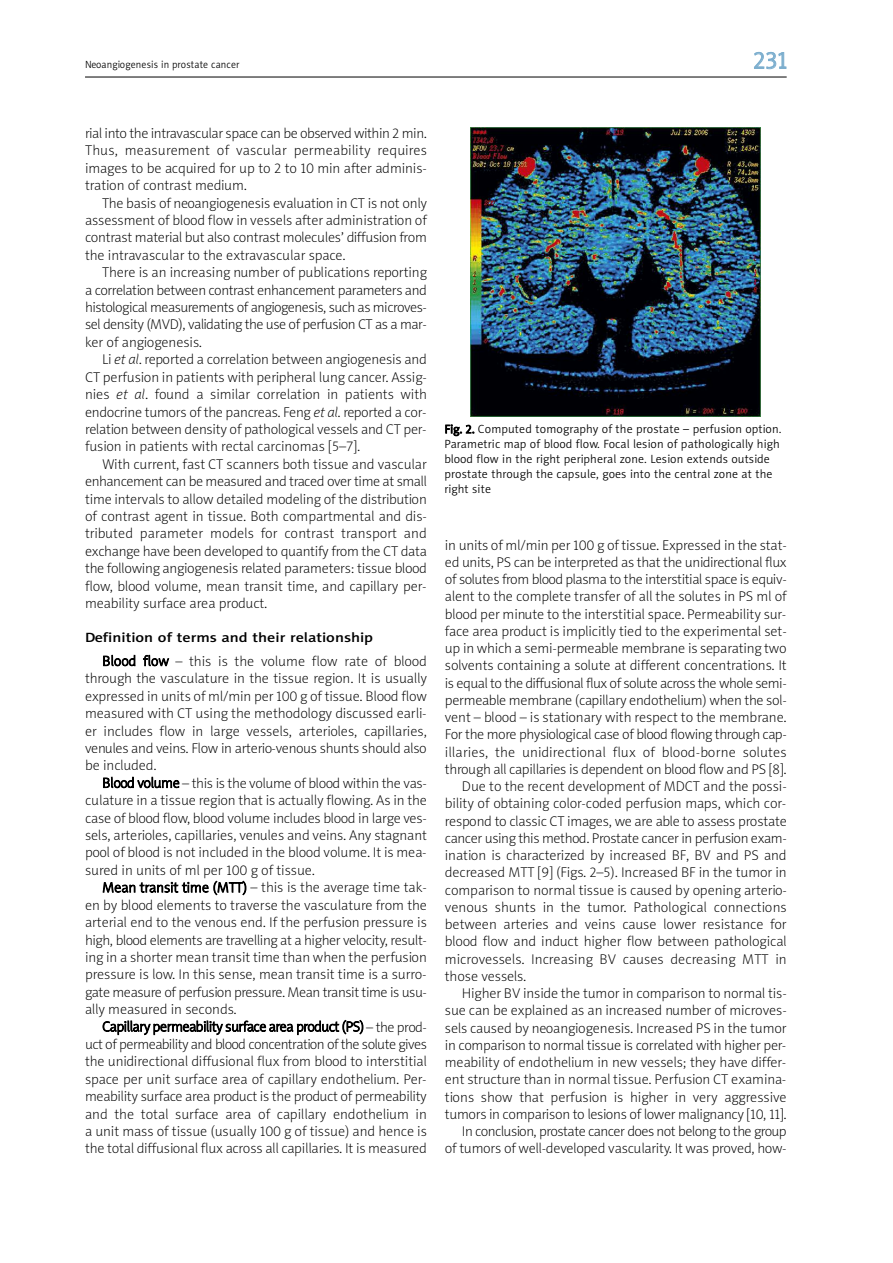
<style>
.page{position:relative;width:893px;height:1263px;background:#fff}
.page>*{position:absolute;margin:0;border:0;box-sizing:border-box;transform-origin:0 0}
.t1{font:24px "Naomi Sans EFNPS Light";color:#7caece}
.t2{font:14.25px/17.4px "Naomi Sans EFNPS Thin";letter-spacing:-.005em;color:#000;text-align:justify}
.t3{font:14.25px "Naomi Sans EFNPS Thin";letter-spacing:-.03em;color:#000}
.t4{font:14.25px "Naomi Sans EFNPS Thin";letter-spacing:-.025em;color:#000}
.t5{font:14.25px "Naomi Sans EFNPS Thin";letter-spacing:.02em;color:#000}
.t6{font:13.5px "Naomi Sans EFNPS Medium";color:#000;scale:1.2 1}
.t7{font:12px/15px "Naomi Sans EFNPS Light";letter-spacing:.015em;color:#000}
.t8{font:10.5px "Naomi Sans EFNPS Light";letter-spacing:.015em;color:#000;scale:.95 1}
.s1{font-style:italic}
</style>
<div class="page">
<hr style="left:85px;top:77px;width:702px;height:1px;background:#000">
<img style="left:471px;top:128px;width:289px;height:289px">
<p class="t8" style="left:85px;top:60px;width:164px">Neoangiogenesis in prostate cancer</p>
<h1 class="t1" style="left:753px;top:51px;width:36px">231</h1>
<p class="t2" style="left:85px;top:126px;width:343px">rial into the intravascular space can be observed within 2 min.<br>Thus, measurement of vascular permeability requires images to be acquired for up to 2 to 10 min after adminis&shy;tration of contrast medium.</p>
<p class="t2" style="left:85px;top:195px;width:343px;text-indent:17px">The basis of neoangiogenesis evaluation in CT is not only assessment of blood flow in vessels after administration of contrast material but also contrast molecules’ diffusion from the intravascular to the extravascular space.</p>
<p class="t2" style="left:85px;top:265px;width:343px;text-indent:17px">There is an increasing number of publications reporting a correlation between contrast enhancement parameters and histological measurements of angiogenesis, such as microves&shy;sel density (MVD), validating the use of perfusion CT as a mar&shy;ker of angiogenesis.</p>
<p class="t2" style="left:85px;top:352px;width:343px;text-indent:17px">Li <span class="s1">et al</span>. reported a correlation between angiogenesis and CT perfusion in patients with peripheral lung cancer. Assig&shy;nies <span class="s1">et al</span>. found a similar correlation in patients with endocrine tumors of the pancreas. Feng <span class="s1">et al</span>. reported a cor&shy;relation between density of pathological vessels and CT per&shy;fusion in patients with rectal carcinomas [5–7].</p>
<p class="t2" style="left:85px;top:456px;width:343px;text-indent:17px">With current, fast CT scanners both tissue and vascular enhancement can be measured and traced over time at small time intervals to allow detailed modeling of the distribution of contrast agent in tissue. Both compartmental and dis&shy;tributed parameter models for contrast transport and exchange have been developed to quantify from the CT data the following angiogenesis related parameters: tissue blood flow, blood volume, mean transit time, and capillary per&shy;meability surface area product.</p>
<p class="t6" style="left:85px;top:632px;width:242px">Definition of terms and their relationship</p>
<p class="t2" style="left:85px;top:654px;width:343px;text-indent:17px">Blood flow – this is the volume flow rate of blood through the vasculature in the tissue region. It is usually expressed in units of ml/min per 100 g of tissue. Blood flow measured with CT using the methodology discussed earli&shy;er includes flow in large vessels, arterioles, capillaries, venules and veins. Flow in arterio-venous shunts should also be included.</p>
<p class="t2" style="left:85px;top:775px;width:343px;text-indent:17px">Blood volume – this is the volume of blood within the vas&shy;culature in a tissue region that is actually flowing. As in the case of blood flow, blood volume includes blood in large ves&shy;sels, arterioles, capillaries, venules and veins. Any stagnant pool of blood is not included in the blood volume. It is mea&shy;sured in units of ml per 100 g of tissue.</p>
<p class="t2" style="left:85px;top:880px;width:343px;text-indent:17px">Mean transit time (MTT) – this is the average time tak&shy;en by blood elements to traverse the vasculature from the arterial end to the venous end. If the perfusion pressure is high, blood elements are travelling at a higher velocity, result&shy;ing in a shorter mean transit time than when the perfusion pressure is low. In this sense, mean transit time is a surro&shy;gate measure of perfusion pressure. Mean transit time is usu&shy;ally measured in seconds.</p>
<p class="t2" style="left:85px;top:1019px;width:343px;text-indent:17px">Capillary permeability surface area product (PS) – the prod&shy;uct of permeability and blood concentration of the solute gives the unidirectional diffusional flux from blood to interstitial space per unit surface area of capillary endothelium. Per&shy;meability surface area product is the product of permeability and the total surface area of capillary endothelium in a unit mass of tissue (usually 100 g of tissue) and hence is the total diffusional flux across all capillaries. It is measured</p>
<p class="t7" style="left:444px;top:423px;width:339px">Fig. 2. Computed tomography of the prostate – perfusion option.<br>Parametric map of blood flow. Focal lesion of pathologically high blood flow in the right peripheral zone. Lesion extends outside prostate through the capsule, goes into the central zone at the right site</p>
<p class="t2" style="left:445px;top:537px;width:343px">in units of ml/min per 100 g of tissue. Expressed in the stat-</p>
<p class="t2" style="left:445px;top:554px;width:343px">ed units, PS can be interpreted as that the unidirectional flux</p>
<p class="t4" style="left:445px;top:574px;width:343px">of solutes from blood plasma to the interstitial space is equiv-</p>
<p class="t2" style="left:445px;top:589px;width:343px">alent to the complete transfer of all the solutes in PS ml of</p>
<p class="t2" style="left:445px;top:606px;width:343px">blood per minute to the interstitial space. Permeability sur-</p>
<p class="t2" style="left:445px;top:623px;width:343px">face area product is implicitly tied to the experimental set-</p>
<p class="t2" style="left:445px;top:641px;width:343px">up in which a semi-permeable membrane is separating two</p>
<p class="t2" style="left:445px;top:658px;width:343px">solvents containing a solute at different concentrations. It</p>
<p class="t3" style="left:445px;top:677px;width:343px">is equal to the diffusional flux of solute across the whole semi-</p>
<p class="t2" style="left:445px;top:692px;width:343px">permeable membrane (capillary endothelium) when the sol-</p>
<p class="t2" style="left:445px;top:710px;width:343px">vent – blood – is stationary with respect to the membrane.</p>
<p class="t2" style="left:445px;top:727px;width:343px">For the more physiological case of blood flowing through cap-</p>
<p class="t5" style="left:445px;top:746px;width:343px">illaries, the unidirectional flux of blood-borne solutes</p>
<p class="t2" style="left:445px;top:761px;width:343px">through all capillaries is dependent on blood flow and PS [8].</p>
<p class="t2" style="left:462px;top:779px;width:326px">Due to the recent development of MDCT and the possi-</p>
<p class="t2" style="left:445px;top:796px;width:343px">bility of obtaining color-coded perfusion maps, which cor-</p>
<p class="t2" style="left:445px;top:813px;width:343px">respond to classic CT images, we are able to assess prostate</p>
<p class="t2" style="left:445px;top:830px;width:343px">cancer using this method. Prostate cancer in perfusion exam-</p>
<p class="t2" style="left:445px;top:848px;width:343px">ination is characterized by increased BF, BV and PS and</p>
<p class="t2" style="left:445px;top:865px;width:343px">decreased MTT [9] (Figs. 2–5). Increased BF in the tumor in</p>
<p class="t2" style="left:445px;top:882px;width:343px">comparison to normal tissue is caused by opening arterio-</p>
<p class="t2" style="left:445px;top:899px;width:343px">venous shunts in the tumor. Pathological connections</p>
<p class="t2" style="left:445px;top:917px;width:343px">between arteries and veins cause lower resistance for</p>
<p class="t2" style="left:445px;top:934px;width:343px">blood flow and induct higher flow between pathological</p>
<p class="t2" style="left:445px;top:951px;width:343px">microvessels. Increasing BV causes decreasing MTT in</p>
<p class="t2" style="left:445px;top:968px;width:83px">those vessels.</p>
<p class="t2" style="left:462px;top:986px;width:326px">Higher BV inside the tumor in comparison to normal tis-</p>
<p class="t2" style="left:445px;top:1003px;width:343px">sue can be explained as an increased number of microves-</p>
<p class="t2" style="left:445px;top:1020px;width:343px">sels caused by neoangiogenesis. Increased PS in the tumor</p>
<p class="t2" style="left:445px;top:1037px;width:343px">in comparison to normal tissue is correlated with higher per-</p>
<p class="t2" style="left:445px;top:1055px;width:343px">meability of endothelium in new vessels; they have differ-</p>
<p class="t2" style="left:445px;top:1072px;width:343px">ent structure than in normal tissue. Perfusion CT examina-</p>
<p class="t2" style="left:445px;top:1089px;width:343px">tions show that perfusion is higher in very aggressive</p>
<p class="t2" style="left:445px;top:1106px;width:343px">tumors in comparison to lesions of lower malignancy [10, 11].</p>
<p class="t3" style="left:462px;top:1126px;width:326px">In conclusion, prostate cancer does not belong to the group</p>
<p class="t2" style="left:445px;top:1141px;width:343px">of tumors of well-developed vascularity. It was proved, how-</p>
</div>
